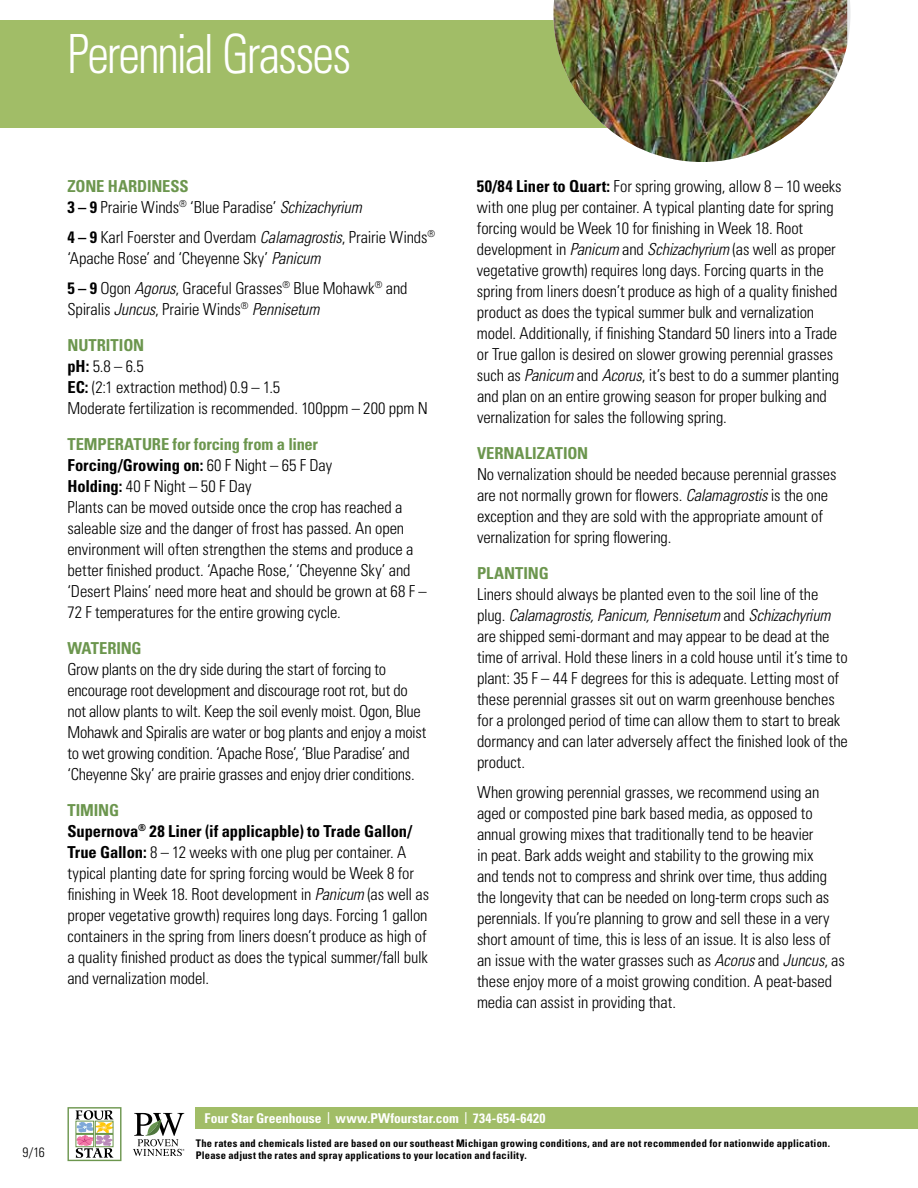
<style>
.page{position:relative;width:918px;height:1188px;background:#fff}
.page>*{position:absolute;margin:0;border:0;box-sizing:border-box;transform-origin:0 0}
.t1{font:300 condensed 54px "Univers LT Std";letter-spacing:-.045em;color:#fff;scale:.9 1}
.t2{font:300 condensed 16.5px/21px "Univers LT Std";letter-spacing:-.01em;color:#000}
.t3{font:700 condensed 16.5px "Univers LT Std";letter-spacing:-.005em;color:#6c964e}
.t4{font:700 condensed 13.5px "Univers LT Std";letter-spacing:.005em;color:#fff}
.t5{font:300 condensed 13.5px "Univers LT Std";color:#000}
.t6{font:700 condensed 10.5px/12px "Univers LT Std";letter-spacing:.02em;color:#000}
.s1{font-weight:700;color:#6c964e}
.s2{font-weight:700}
.s3{font-style:italic}
.s4{font-weight:300;font-size:16.5px}
</style>
<div class="page">
<div style="left:196px;top:1107px;width:722px;height:21px;background:#a1bd67"></div>
<svg style="left:67px;top:1107px;width:54px;height:54px"></svg>
<svg style="left:133px;top:1113px;width:51px;height:43px"></svg>
<div style="left:0;top:20px;width:648px;height:108px;background:#a1bd67"></div>
<img style="left:554px;top:0;width:293px;height:162px">
<h1 class="t1" style="left:68px;top:21px;width:317px">Perennial Grasses</h1>
<p class="t2" style="left:68px;top:176px;width:296px"><span class="s1">ZONE HARDINESS<br></span><span class="s2">3 – 9</span> Prairie Winds<sup>®</sup> ‘Blue Paradise’ <span class="s3">Schizachyrium</span></p>
<p class="t2" style="left:67px;top:227px;width:369px"><span class="s2">4 – 9</span> Karl Foerster and Overdam <span class="s3">Calamagrostis</span>, Prairie Winds<sup>® </sup>‘Apache Rose’ and ‘Cheyenne Sky’ <span class="s3">Panicum</span></p>
<p class="t2" style="left:68px;top:278px;width:342px"><span class="s2">5 – 9</span> Ogon <span class="s3">Agorus</span>, Graceful Grasses<sup>®</sup> Blue Mohawk<sup>®</sup> and<br>Spiralis <span class="s3">Juncus</span>, Prairie Winds<sup>®</sup> <span class="s3">Pennisetum</span></p>
<p class="t2" style="left:68px;top:335px;width:362px"><span class="s1">NUTRITION<br></span><span class="s2">pH:</span> 5.8 – 6.5<br><span class="s2">EC:</span> (2:1 extraction method) 0.9 – 1.5<br>Moderate fertilization is recommended. 100ppm – 200 ppm N</p>
<p class="t2" style="left:68px;top:434px;width:361px"><span class="s1">TEMPERATURE for forcing from a liner </span><span class="s2">Forcing/Growing on:</span> 60 F Night – 65 F Day<br><span class="s2">Holding:</span> 40 F Night – 50 F Day<br>Plants can be moved outside once the crop has reached a saleable size and the danger of frost has passed. An open environment will often strengthen the stems and produce a better finished product. ‘Apache Rose,’ ‘Cheyenne Sky’ and ‘Desert Plains’ need more heat and should be grown at 68 F – 72 F temperatures for the entire growing cycle.</p>
<p class="t3" style="left:68px;top:638px;width:76px">WATERING</p>
<p class="t2" style="left:68px;top:659px;width:360px">Grow plants on the dry side during the start of forcing to encourage root development and discourage root rot, but do not allow plants to wilt. Keep the soil evenly moist. Ogon, Blue Mohawk and Spiralis are water or bog plants and enjoy a moist to wet growing condition. ‘Apache Rose’, ‘Blue Paradise’ and ‘Cheyenne Sky’ are prairie grasses and enjoy drier conditions.</p>
<p class="t2" style="left:67px;top:800px;width:363px"><span class="s1">TIMING<br></span><span class="s2">Supernova</span><sup>®</sup> <span class="s2">28 Liner (if applicapble) to Trade Gallon/ True Gallon:</span> 8 – 12 weeks with one plug per container. A typical planting date for spring forcing would be Week 8 for finishing in Week 18. Root development in <span class="s3">Panicum</span> (as well as proper vegetative growth) requires long days. Forcing 1 gallon containers in the spring from liners doesn’t produce as high of a quality finished product as does the typical summer/fall bulk and vernalization model.</p>
<p class="t2" style="left:477px;top:176px;width:366px"><span class="s2">50/84 Liner to Quart:</span> For spring growing, allow 8 – 10 weeks with one plug per container. A typical planting date for spring forcing would be Week 10 for finishing in Week 18. Root development in <span class="s3">Panicum</span> and <span class="s3">Schizachyrium</span> (as well as proper vegetative growth) requires long days. Forcing quarts in the spring from liners doesn’t produce as high of a quality finished product as does the typical summer bulk and vernalization model. Additionally, if finishing Standard 50 liners into a Trade or True gallon is desired on slower growing perennial grasses such as <span class="s3">Panicum</span> and <span class="s3">Acorus</span>, it’s best to do a summer planting and plan on an entire growing season for proper bulking and vernalization for sales the following spring.</p>
<p class="t3" style="left:477px;top:443px;width:113px">VERNALIZATION</p>
<p class="t2" style="left:477px;top:464px;width:361px">No vernalization should be needed because perennial grasses are not normally grown for flowers. <span class="s3">Calamagrostis</span> is the one exception and they are sold with the appropriate amount of vernalization for spring flowering.</p>
<p class="t3" style="left:477px;top:563px;width:73px">PLANTING</p>
<p class="t2" style="left:477px;top:584px;width:372px">Liners should always be planted even to the soil line of the plug. <span class="s3">Calamagrostis, Panicum, Pennisetum</span> and <span class="s3">Schizachyrium </span>are shipped semi-dormant and may appear to be dead at the time of arrival. Hold these liners in a cold house until it’s time to plant: 35 F – 44 F degrees for this is adequate. Letting most of these perennial grasses sit out on warm greenhouse benches for a prolonged period of time can allow them to start to break dormancy and can later adversely affect the finished look of the product.</p>
<p class="t2" style="left:477px;top:782px;width:369px">When growing perennial grasses, we recommend using an aged or composted pine bark based media, as opposed to annual growing mixes that traditionally tend to be heavier<br>in peat. Bark adds weight and stability to the growing mix<br>and tends not to compress and shrink over time, thus adding the longevity that can be needed on long-term crops such as perennials. If you’re planning to grow and sell these in a very short amount of time, this is less of an issue. It is also less of an issue with the water grasses such as <span class="s3">Acorus</span> and <span class="s3">Juncus</span>, as these enjoy more of a moist growing condition. A peat-based media can assist in providing that.</p>
<p class="t5" style="left:23px;top:1144px;width:24px">9/16</p>
<p class="t4" style="left:205px;top:1110px;width:342px">Four Star Greenhouse <span class="s4">I</span> www.PWfourstar.com <span class="s4">I</span> 734-654-6420</p>
<p class="t6" style="left:196px;top:1137px;width:636px">The rates and chemicals listed are based on our southeast Michigan growing conditions, and are not recommended for nationwide application.<br>Please adjust the rates and spray applications to your location and facility.</p>
</div>
